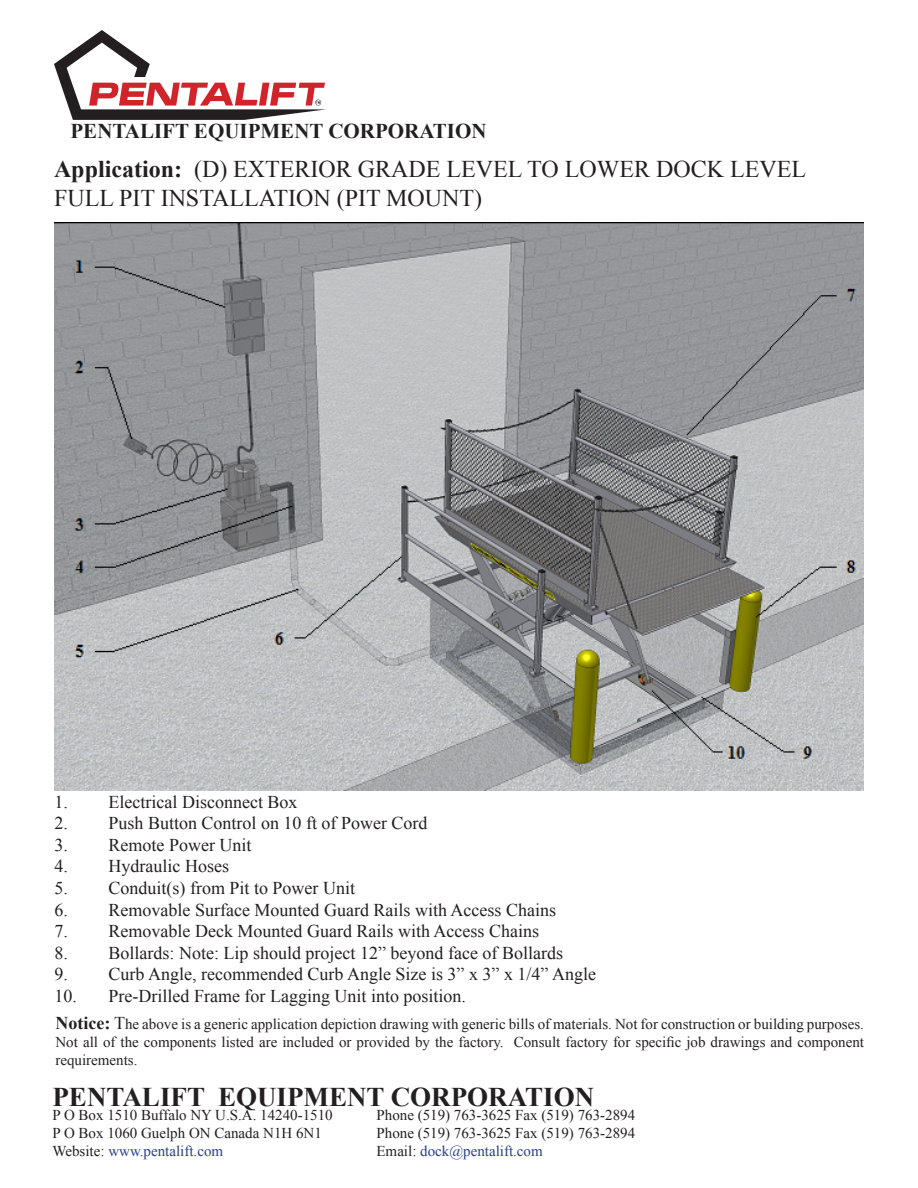
<style>
.page{position:relative;width:918px;height:1188px;background:#fff}
.page>*{position:absolute;margin:0;border:0;box-sizing:border-box;transform-origin:0 0}
.t1{font:700 27px "Times New Roman";color:#231f20}
.t2{font:24px/28.8px "Times New Roman";color:#231f20}
.t3{font:700 21px "Times New Roman";color:#231f20}
.t4{font:18px "Times New Roman";color:#231f20}
.t5{font:15px/18px "Times New Roman";color:#231f20;text-align:justify}
.t6{font:15px "Times New Roman";color:#253f8e}
.s1{font-weight:700}
.s2{font-weight:700;font-size:18px}
.s3{font-size:18px}
.s4{color:#231f20}
</style>
<div class="page">
<svg style="left:54px;top:30px;width:272px;height:90px"></svg>
<img style="left:55px;top:222px;width:808px;height:569px">
<p class="t3" style="left:70px;top:117px;width:418px">PENTALIFT EQUIPMENT CORPORATION</p>
<p class="t2" style="left:54px;top:154px;width:754px"><span class="s1">Application:</span> (D) EXTERIOR GRADE LEVEL TO LOWER DOCK LEVEL<br>FULL PIT INSTALLATION (PIT MOUNT)</p>
<p class="t4" style="left:55px;top:789px;width:244px">1. Electrical Disconnect Box</p>
<p class="t4" style="left:55px;top:811px;width:375px">2. Push Button Control on 10 ft of Power Cord</p>
<p class="t4" style="left:55px;top:833px;width:198px">3. Remote Power Unit</p>
<p class="t4" style="left:55px;top:854px;width:176px">4. Hydraulic Hoses</p>
<p class="t4" style="left:55px;top:876px;width:302px">5. Conduit(s) from Pit to Power Unit</p>
<p class="t4" style="left:55px;top:897px;width:503px">6. Removable Surface Mounted Guard Rails with Access Chains</p>
<p class="t4" style="left:55px;top:919px;width:486px">7. Removable Deck Mounted Guard Rails with Access Chains</p>
<p class="t4" style="left:55px;top:941px;width:510px">8. Bollards: Note: Lip should project 12” beyond face of Bollards</p>
<p class="t4" style="left:55px;top:962px;width:543px">9. Curb Angle, recommended Curb Angle Size is 3” x 3” x 1/4” Angle</p>
<p class="t4" style="left:55px;top:984px;width:413px">10. Pre-Drilled Frame for Lagging Unit into position.</p>
<p class="t5" style="left:56px;top:1014px;width:810px"><span class="s2">Notice:</span> <span class="s3">T</span>he above is a generic application depiction drawing with generic bills of materials. Not for construction or building purposes.<br>Not all of the components listed are included or provided by the factory. Consult factory for specific job drawings and component requirements.</p>
<p class="t1" style="left:52px;top:1078px;width:543px">PENTALIFT EQUIPMENT CORPORATION</p>
<p class="t5" style="left:52px;top:1106px;width:282px">P O Box 1510 Buffalo NY U.S.A. 14240-1510</p>
<p class="t5" style="left:376px;top:1106px;width:260px">Phone (519) 763-3625 Fax (519) 763-2894</p>
<p class="t5" style="left:52px;top:1124px;width:271px">P O Box 1060 Guelph ON Canada N1H 6N1</p>
<p class="t5" style="left:376px;top:1124px;width:260px">Phone (519) 763-3625 Fax (519) 763-2894</p>
<p class="t6" style="left:52px;top:1141px;width:172px"><span class="s4">Website:</span> www.pentalift.com</p>
<p class="t6" style="left:376px;top:1141px;width:168px"><span class="s4">Email:</span> dock@pentalift.com</p>
</div>
